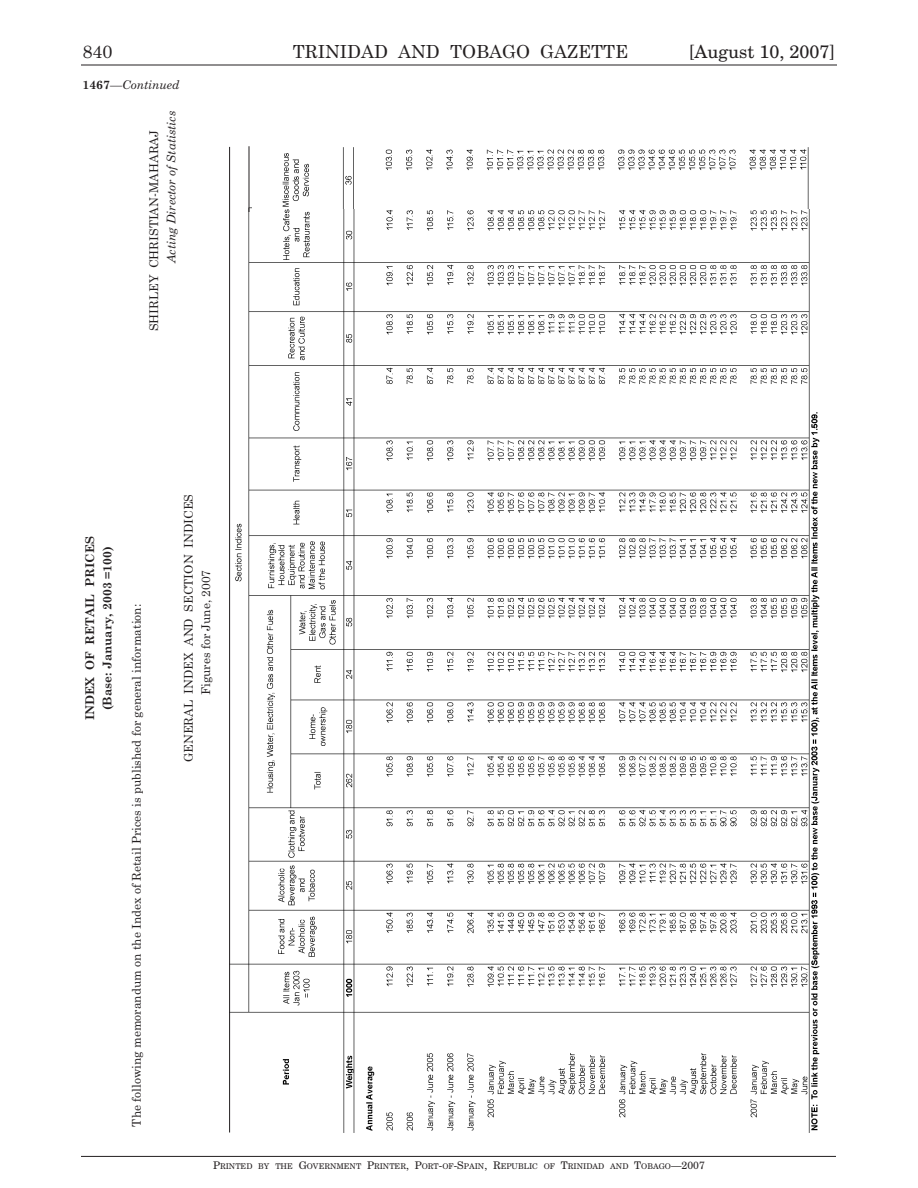
<style>
.page{position:relative;width:918px;height:1188px;background:#fff}
.page>*{position:absolute;margin:0;border:0;box-sizing:border-box;transform-origin:0 0}
.t1{font:18px "Century Schoolbook";color:#231f20}
.t2{font:18px "New Century Schlbk";color:#231f20}
.t3{font:12px/17.2px "Century Schoolbook";color:#231f20}
.t4{font:700 12px/17.2px "Century Schoolbook";color:#231f20;text-align:center}
.t5{font:italic 12px "Century Schoolbook";color:#231f20}
.t6{font:7.8px "New Century Schlbk";color:#231f20}
.s1{color:#fff}
.s2{font-weight:700;font-style:normal}
.s3{font-style:normal}
.s4{font-size:10.5px}
</style>
<div class="page">
<hr style="left:81px;top:65px;width:756px;height:1px;background:#231f20">
<img style="left:230px;top:208px;width:590px;height:925px">
<hr style="left:81px;top:1156px;width:755px;height:1px;background:#231f20">
<hr style="left:229px;top:147px;width:1px;height:986px;background:#231f20">
<img style="left:253px;top:147px;width:567px;height:62px">
<hr style="left:249px;top:146px;width:1px;height:66px;background:#231f20">
<h1 class="t1" style="left:82px;top:42px;width:62px">840<span class="s1">120</span></h1>
<h1 class="t1" style="left:293px;top:42px;width:337px">TRINIDAD AND TOBAGO GAZETTE</h1>
<h1 class="t2" style="left:688px;top:45px;width:149px">[August 10, 2007]</h1>
<p class="t5" style="left:82px;top:78px;width:99px"><span class="s2">1467</span><span class="s3">—</span>Continued</p>
<p class="t3" style="left:145px;top:331px;width:202px;rotate:-90deg">SHIRLEY CHRISTIAN-MAHARAJ</p>
<p class="t5" style="left:164px;top:263px;width:154px;rotate:-90deg">Acting Director of Statistics</p>
<p class="t4" style="left:82px;top:720px;width:185px;rotate:-90deg">INDEX OF RETAIL PRICES (Base: January, 2003 =100)</p>
<p class="t3" style="left:128px;top:1126px;width:524px;rotate:-90deg">The following memorandum on the Index of Retail Prices is published for general information:</p>
<p class="t3" style="left:180px;top:695px;width:202px;text-indent:-67px;rotate:-90deg">GENERAL INDEX AND SECTION INDICES<br>Figures for June, 2007</p>
<p class="t6" style="left:213px;top:1163px;width:493px"><span class="s4">P</span>RINTED BY THE <span class="s4">G</span>OVERNMENT <span class="s4">P</span>RINTER<span class="s4">, P</span>ORT<span class="s4">-</span>OF<span class="s4">-S</span>PAIN<span class="s4">, R</span>EPUBLIC OF <span class="s4">T</span>RINIDAD AND <span class="s4">T</span>OBAGO<span class="s4">—2007</span></p>
</div>
